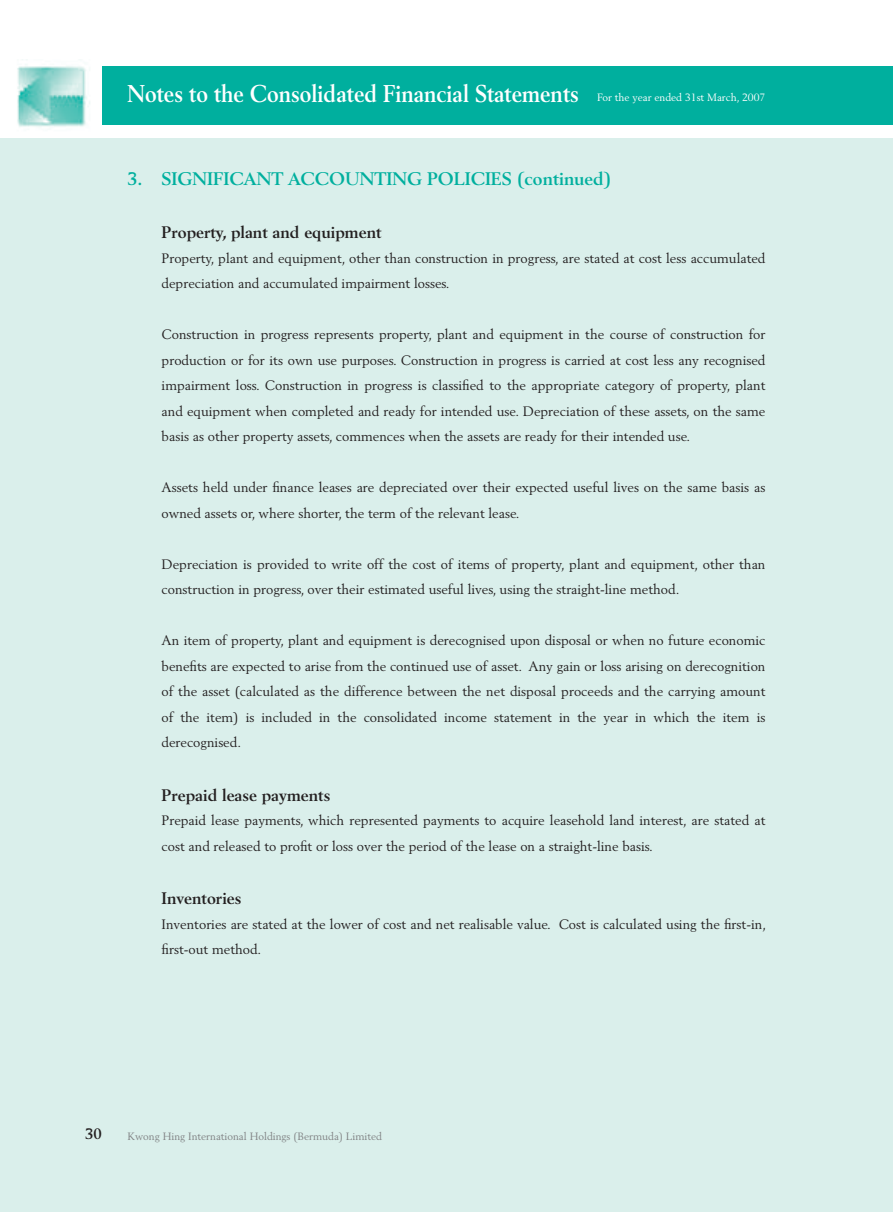
<style>
.page{position:relative;width:893px;height:1212px;background:#fff}
.page>*{position:absolute;margin:0;border:0;box-sizing:border-box;transform-origin:0 0}
.t1{font:700 24px "Berling";color:#fff;scale:.9 1}
.t2{font:700 18px "Berling";color:#00af9e}
.t3{font:700 16.5px "Berling";color:#231f20}
.t4{font:700 15px "Berling";color:#231f20}
.t5{font:13.5px/25.5px "Berling";color:#231f20}
.t6{font:10.5px "Berling";color:#808284}
.t7{font:10.5px "Berling";color:#fff}
</style>
<div class="page">
<div style="left:0;top:138px;width:893px;height:1074px;background:#daefeb"></div>
<div style="left:102px;top:66px;width:791px;height:58px;background:#00af9e"></div>
<img style="left:17px;top:66px;width:73px;height:61px">
<p class="t1" style="left:128px;top:83px;width:503px">Notes to the Consolidated Financial Statements</p>
<p class="t7" style="left:597px;top:93px;width:170px">For the year ended 31st March, 2007</p>
<p class="t2" style="left:128px;top:172px;width:485px">3. SIGNIFICANT ACCOUNTING POLICIES (continued)</p>
<p class="t3" style="left:162px;top:226px;width:222px">Property, plant and equipment</p>
<p class="t5" style="left:162px;top:246px;width:605px">Property, plant and equipment, other than construction in progress, are stated at cost less accumulated depreciation and accumulated impairment losses.</p>
<p class="t5" style="left:162px;top:322px;width:605px;text-align:justify">Construction in progress represents property, plant and equipment in the course of construction for production or for its own use purposes. Construction in progress is carried at cost less any recognised impairment loss. Construction in progress is classified to the appropriate category of property, plant and equipment when completed and ready for intended use. Depreciation of these assets, on the same basis as other property assets, commences when the assets are ready for their intended use.</p>
<p class="t5" style="left:162px;top:475px;width:605px">Assets held under finance leases are depreciated over their expected useful lives on the same basis as owned assets or, where shorter, the term of the relevant lease.</p>
<p class="t5" style="left:162px;top:552px;width:605px">Depreciation is provided to write off the cost of items of property, plant and equipment, other than construction in progress, over their estimated useful lives, using the straight-line method.</p>
<p class="t5" style="left:162px;top:628px;width:605px;text-align:justify">An item of property, plant and equipment is derecognised upon disposal or when no future economic benefits are expected to arise from the continued use of asset. Any gain or loss arising on derecognition of the asset (calculated as the difference between the net disposal proceeds and the carrying amount of the item) is included in the consolidated income statement in the year in which the item is derecognised.</p>
<p class="t3" style="left:162px;top:788px;width:170px">Prepaid lease payments</p>
<p class="t5" style="left:162px;top:808px;width:605px">Prepaid lease payments, which represented payments to acquire leasehold land interest, are stated at cost and released to profit or loss over the period of the lease on a straight-line basis.</p>
<p class="t3" style="left:162px;top:892px;width:82px">Inventories</p>
<p class="t5" style="left:162px;top:912px;width:606px">Inventories are stated at the lower of cost and net realisable value. Cost is calculated using the first-in, first-out method.</p>
<p class="t4" style="left:85px;top:1128px;width:18px">30</p>
<p class="t6" style="left:128px;top:1131px;width:256px">Kwong Hing International Holdings (Bermuda) Limited</p>
</div>
